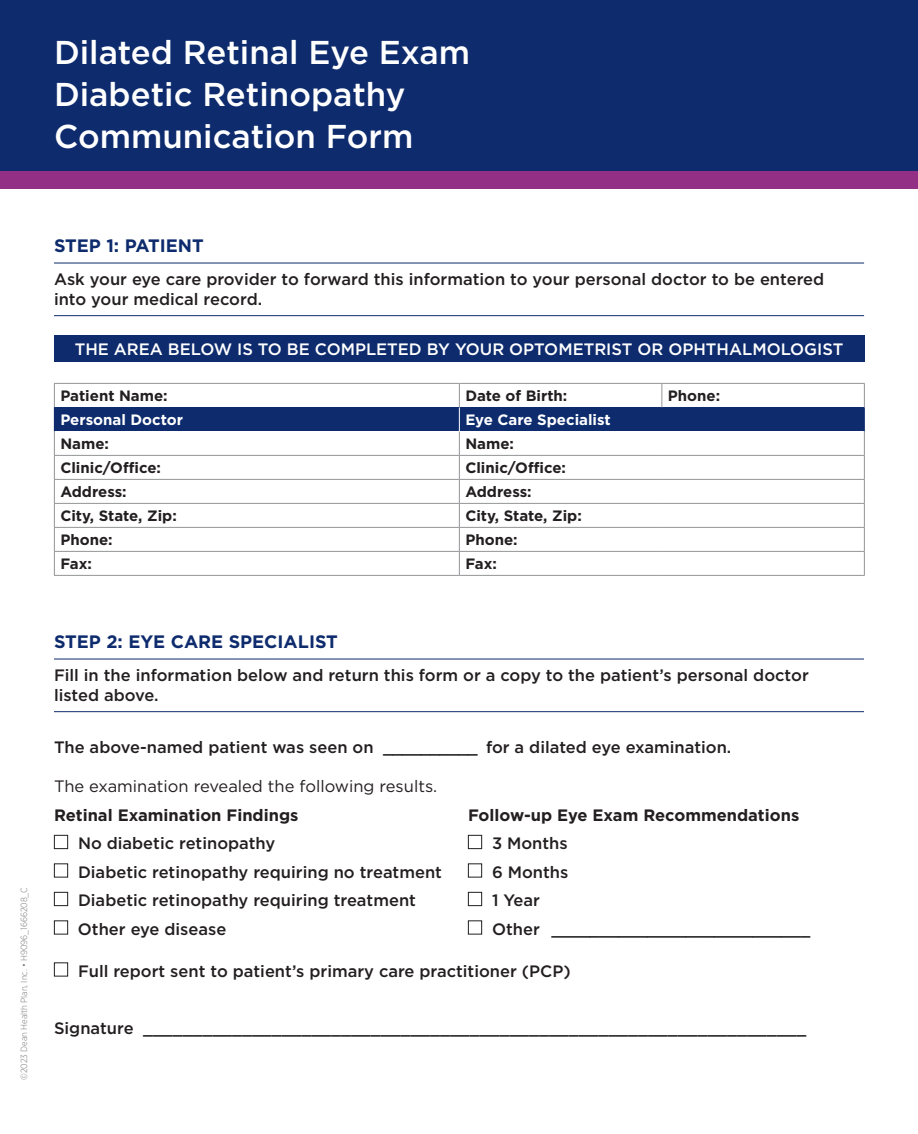
<style>
.page{position:relative;width:918px;height:1134px;background:#fff}
.page>*{position:absolute;margin:0;border:0;box-sizing:border-box;transform-origin:0 0}
.t1{font:500 33px/42px "Gotham";color:#fff}
.t2{font:700 18px "Gotham";color:#0d2b6d}
.t3{font:500 16.5px/19.5px "Gotham";color:#231f20}
.t4{font:500 16.5px "Gotham";color:#fff}
.t5{font:700 16.5px "Gotham";color:#231f20}
.t6{font:16.5px "Gotham";color:#231f20}
.t7{font:700 15px "Gotham";color:#231f20}
.t8{font:700 15px "Gotham";color:#fff}
.t9{font:300 9px "Gotham Narrow";color:#76787b}
</style>
<div class="page">
<hr style="left:54px;top:711px;width:810px;height:1px;background:#0d2b6d">
<hr style="left:54px;top:659px;width:810px;height:1px;background:#0d2b6d">
<hr style="left:54px;top:315px;width:810px;height:1px;background:#0d2b6d">
<hr style="left:54px;top:263px;width:810px;height:1px;background:#0d2b6d">
<div style="left:54px;top:407px;width:405px;height:24px;background:#0d2b6d"></div>
<div style="left:459px;top:407px;width:405px;height:24px;background:#0d2b6d"></div>
<hr style="left:54px;top:455px;width:405px;height:1px;background:#939598">
<hr style="left:459px;top:455px;width:203px;height:1px;background:#939598">
<hr style="left:662px;top:455px;width:203px;height:1px;background:#939598">
<hr style="left:54px;top:479px;width:405px;height:1px;background:#939598">
<hr style="left:459px;top:479px;width:203px;height:1px;background:#939598">
<hr style="left:662px;top:479px;width:203px;height:1px;background:#939598">
<hr style="left:54px;top:503px;width:405px;height:1px;background:#939598">
<hr style="left:459px;top:503px;width:203px;height:1px;background:#939598">
<hr style="left:662px;top:503px;width:203px;height:1px;background:#939598">
<hr style="left:54px;top:527px;width:405px;height:1px;background:#939598">
<hr style="left:459px;top:527px;width:203px;height:1px;background:#939598">
<hr style="left:662px;top:527px;width:203px;height:1px;background:#939598">
<hr style="left:54px;top:551px;width:405px;height:1px;background:#939598">
<hr style="left:459px;top:551px;width:203px;height:1px;background:#939598">
<hr style="left:662px;top:551px;width:203px;height:1px;background:#939598">
<hr style="left:459px;top:575px;width:203px;height:1px;background:#939598">
<hr style="left:662px;top:575px;width:203px;height:1px;background:#939598">
<hr style="left:54px;top:575px;width:405px;height:1px;background:#939598">
<hr style="left:54px;top:383px;width:405px;height:1px;background:#939598">
<hr style="left:459px;top:383px;width:203px;height:1px;background:#939598">
<svg style="left:459px;top:384px;width:1px;height:191px"></svg>
<hr style="left:662px;top:383px;width:203px;height:1px;background:#939598">
<svg style="left:662px;top:384px;width:1px;height:23px"></svg>
<svg style="left:54px;top:384px;width:1px;height:191px"></svg>
<svg style="left:864px;top:384px;width:1px;height:191px"></svg>
<div style="left:0;top:0;width:918px;height:176px;background:#0d2b6d"></div>
<div style="left:0;top:171px;width:918px;height:18px;background:#932f84"></div>
<div style="left:54px;top:335px;width:810px;height:27px;background:#0d2b6d"></div>
<div style="left:54px;top:835px;width:14px;height:14px;border:1px solid #231f20"></div>
<div style="left:468px;top:835px;width:14px;height:14px;border:1px solid #231f20"></div>
<div style="left:54px;top:863px;width:14px;height:15px;border:1px solid #231f20"></div>
<div style="left:468px;top:863px;width:14px;height:15px;border:1px solid #231f20"></div>
<div style="left:54px;top:892px;width:14px;height:14px;border:1px solid #231f20"></div>
<div style="left:468px;top:892px;width:14px;height:14px;border:1px solid #231f20"></div>
<div style="left:54px;top:920px;width:14px;height:14px;border:1px solid #231f20"></div>
<div style="left:468px;top:920px;width:14px;height:14px;border:1px solid #231f20"></div>
<div style="left:54px;top:962px;width:14px;height:14px;border:1px solid #231f20"></div>
<p class="t1" style="left:54px;top:31px;width:418px">Dilated Retinal Eye Exam<br>Diabetic Retinopathy<br>Communication Form</p>
<h4 class="t2" style="left:54px;top:234px;width:151px">STEP 1: PATIENT</h4>
<p class="t3" style="left:54px;top:269px;width:772px">Ask your eye care provider to forward this information to your personal doctor to be entered into your medical record.</p>
<p class="t4" style="left:75px;top:339px;width:770px">THE AREA BELOW IS TO BE COMPLETED BY YOUR OPTOMETRIST OR OPHTHALMOLOGIST</p>
<p class="t7" style="left:60px;top:386px;width:109px">Patient Name:</p>
<p class="t7" style="left:465px;top:386px;width:104px">Date of Birth:</p>
<p class="t7" style="left:668px;top:386px;width:54px">Phone:</p>
<p class="t8" style="left:60px;top:410px;width:124px">Personal Doctor</p>
<p class="t8" style="left:465px;top:410px;width:147px">Eye Care Specialist</p>
<p class="t7" style="left:60px;top:434px;width:50px">Name:</p>
<p class="t7" style="left:465px;top:434px;width:50px">Name:</p>
<p class="t7" style="left:60px;top:458px;width:102px">Clinic/Office:</p>
<p class="t7" style="left:465px;top:458px;width:102px">Clinic/Office:</p>
<p class="t7" style="left:60px;top:482px;width:68px">Address:</p>
<p class="t7" style="left:465px;top:482px;width:68px">Address:</p>
<p class="t7" style="left:60px;top:506px;width:118px">City, State, Zip:</p>
<p class="t7" style="left:465px;top:506px;width:118px">City, State, Zip:</p>
<p class="t7" style="left:60px;top:530px;width:54px">Phone:</p>
<p class="t7" style="left:465px;top:530px;width:54px">Phone:</p>
<p class="t7" style="left:60px;top:554px;width:33px">Fax:</p>
<p class="t7" style="left:465px;top:554px;width:33px">Fax:</p>
<p class="t9" style="left:18px;top:1080px;width:194px;rotate:-90deg">©2023 Dean Health Plan, Inc. • H9096_1666208_C</p>
<h4 class="t2" style="left:54px;top:630px;width:285px">STEP 2: EYE CARE SPECIALIST</h4>
<p class="t3" style="left:54px;top:665px;width:756px">Fill in the information below and return this form or a copy to the patient’s personal doctor listed above.</p>
<p class="t3" style="left:54px;top:737px;width:679px">The above-named patient was seen on __________ for a dilated eye examination.</p>
<p class="t6" style="left:54px;top:776px;width:385px">The examination revealed the following results.</p>
<p class="t5" style="left:54px;top:804px;width:246px">Retinal Examination Findings</p>
<p class="t5" style="left:468px;top:804px;width:333px">Follow-up Eye Exam Recommendations</p>
<p class="t3" style="left:78px;top:833px;width:199px">No diabetic retinopathy</p>
<p class="t3" style="left:492px;top:833px;width:77px">3 Months</p>
<p class="t3" style="left:78px;top:862px;width:366px">Diabetic retinopathy requiring no treatment</p>
<p class="t3" style="left:492px;top:862px;width:78px">6 Months</p>
<p class="t3" style="left:78px;top:890px;width:339px">Diabetic retinopathy requiring treatment</p>
<p class="t3" style="left:492px;top:890px;width:49px">1 Year</p>
<p class="t3" style="left:78px;top:919px;width:150px">Other eye disease</p>
<p class="t3" style="left:492px;top:919px;width:320px">Other ___________________________</p>
<p class="t3" style="left:78px;top:961px;width:494px">Full report sent to patient’s primary care practitioner (PCP)</p>
<p class="t3" style="left:54px;top:1018px;width:754px">Signature ___________________________________________________________________</p>
</div>
